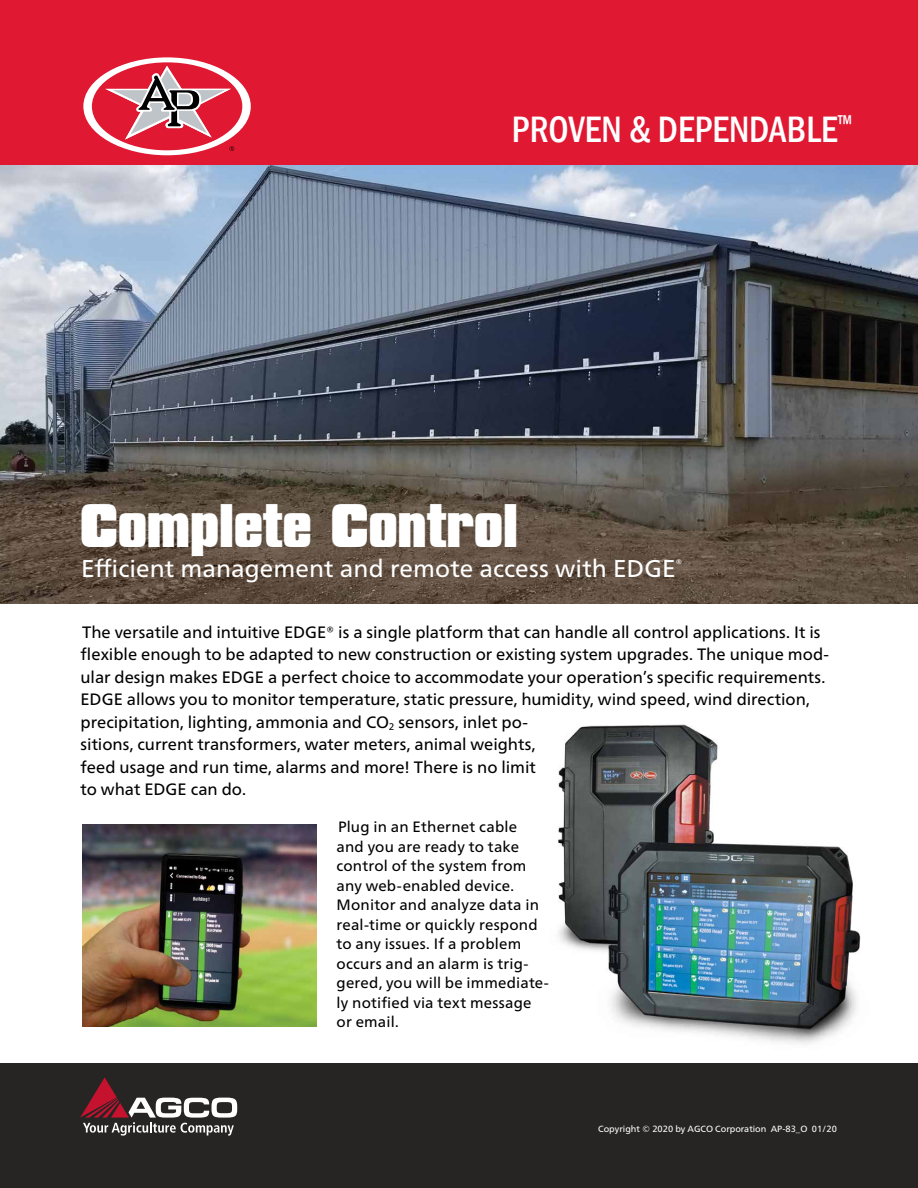
<style>
.page{position:relative;width:918px;height:1188px;background:#fff}
.page>*{position:absolute;margin:0;border:0;box-sizing:border-box;transform-origin:0 0}
.t1{font:900 52.8px "Compacta BT";color:#fff;scale:.91 1}
.t2{font:500 condensed 37.8px "Franklin Gothic";color:#fff;scale:.95 1}
.t3{font:24.3px "Frutiger Neue LTW1 G";letter-spacing:.005em;color:#fff}
.t4{font:16.5px/22.5px "Frutiger Neue LTW1 G";color:#000}
.t5{font:15px/19.5px "Frutiger Neue LTW1 G";letter-spacing:.015em;color:#000}
.t6{font:9px "Frutiger Neue LTW1 G";color:#fff}
</style>
<div class="page">
<div style="left:0;top:1064px;width:918px;height:124px;background:#262524"></div>
<svg style="left:80px;top:1077px;width:157px;height:59px"></svg>
<img style="left:0;top:165px;width:918px;height:439px">
<div style="left:0;top:0;width:918px;height:165px;background:#e01832"></div>
<svg style="left:81px;top:56px;width:173px;height:101px"></svg>
<svg style="left:83px;top:57px;width:168px;height:98px;background:#fcedef"></svg>
<div style="left:92px;top:62px;width:150px;height:88px;background:#e01832;border-radius:50%"></div>
<svg style="left:105px;top:66px;width:126px;height:73px"></svg>
<svg style="left:229px;top:146px;width:5px;height:5px"></svg>
<img style="left:82px;top:824px;width:234px;height:202px">
<img style="left:558px;top:724px;width:303px;height:320px">
<h2 class="t2" style="left:512px;top:105px;width:360px">PROVEN &amp; DEPENDABLE<sup>™</sup></h2>
<h1 class="t1" style="left:80px;top:494px;width:483px">Complete Control</h1>
<h3 class="t3" style="left:81px;top:555px;width:603px">Efficient management and remote access with EDGE<sup>®</sup></h3>
<p class="t4" style="left:81px;top:621px;width:750px">The versatile and intuitive EDGE® is a single platform that can handle all control applications. It is flexible enough to be adapted to new construction or existing system upgrades. The unique mod&shy;ular design makes EDGE a perfect choice to accommodate your operation’s specific requirements.<br>EDGE allows you to monitor temperature, static pressure, humidity, wind speed, wind direction, precipitation, lighting, ammonia and CO<sub>2</sub> sensors, inlet po-<br>sitions, current transformers, water meters, animal weights,<br>feed usage and run time, alarms and more! There is no limit<br>to what EDGE can do.</p>
<p class="t5" style="left:337px;top:817px;width:214px">Plug in an Ethernet cable<br>and you are ready to take control of the system from any web-enabled device.<br>Monitor and analyze data in real-time or quickly respond to any issues. If a problem occurs and an alarm is trig&shy;gered, you will be immediate&shy;ly notified via text message or email.</p>
<p class="t6" style="left:598px;top:1124px;width:240px">Copyright © 2020 by AGCO Corporation AP-83_O 01/20</p>
</div>
